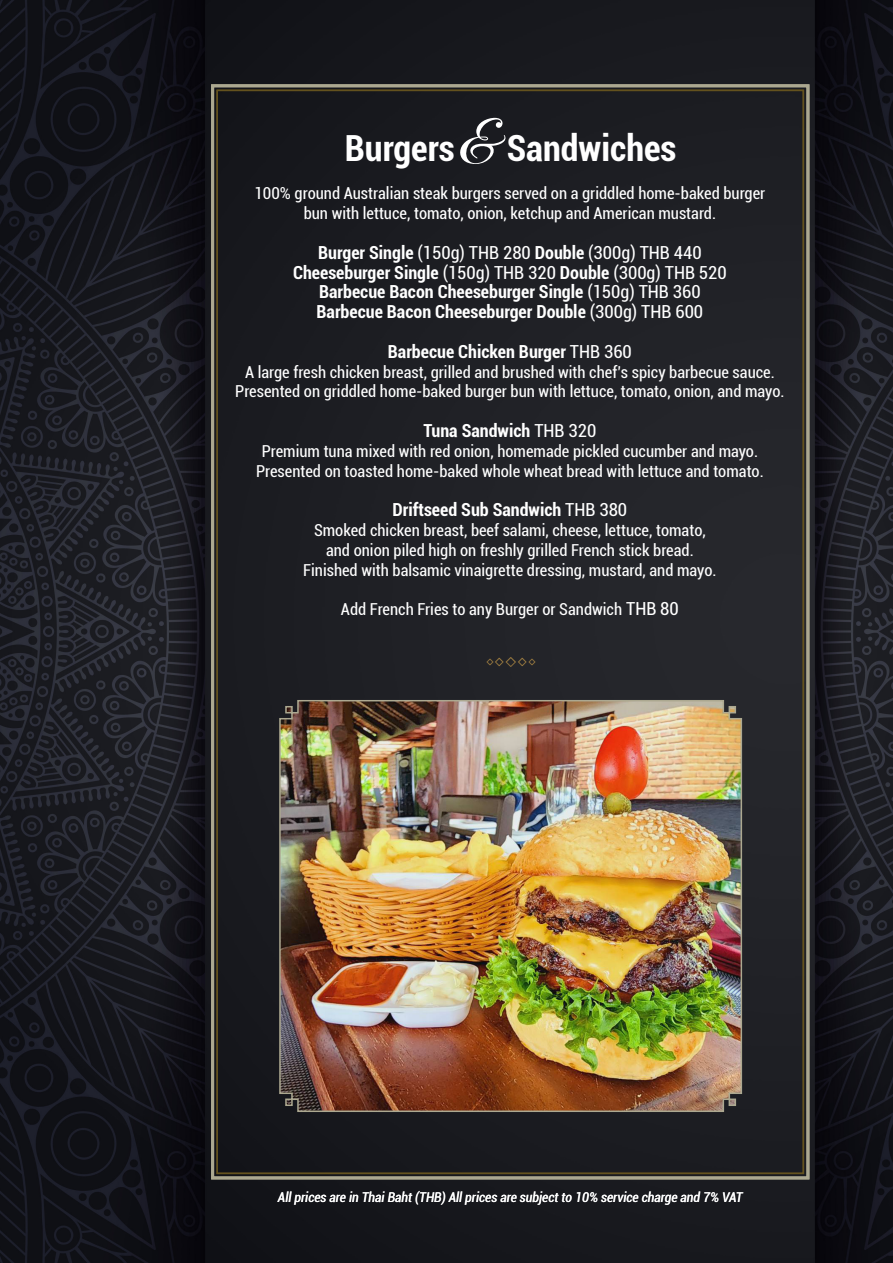
<style>
.page{position:relative;width:893px;height:1263px;background:#fff}
.page>*{position:absolute;margin:0;border:0;box-sizing:border-box;transform-origin:0 0}
.t1{font:700 condensed 36px "Roboto";color:#fff}
.t2{font:700 condensed 18px "Roboto";color:#fff}
.t3{font:condensed 18px "Roboto";color:#fff}
.t4{font:condensed 16.5px "Roboto";color:#fff}
.t5{font:italic condensed 13.5px "Roboto";color:#fff}
.s1{font-family:"Great Vibes";font-weight:400;font-stretch:normal;font-size:61.8px}
.s2{font-weight:700}
.s3{font-weight:400}
.s4{font-size:18px}
</style>
<div class="page">
<img style="left:0;top:0;width:893px;height:1263px">
<div style="left:211px;top:84px;width:598px;height:1095px;border:3px solid #aca890"></div>
<img style="left:278px;top:699px;width:465px;height:414px">
<svg style="left:487px;top:657px;width:48px;height:10px"></svg>
<p class="t1" style="left:345px;top:123px;width:333px">Burgers<span class="s1">&amp;</span> Sandwiches</p>
<p class="t4" style="left:254px;top:182px;width:512px">100% ground Australian steak burgers served on a griddled home-baked burger</p>
<p class="t4" style="left:304px;top:202px;width:414px">bun with lettuce, tomato, onion, ketchup and American mustard.</p>
<p class="t3" style="left:318px;top:240px;width:385px"><span class="s2">Burger Single</span> (150g) THB 280 <span class="s2">Double</span> (300g) THB 440</p>
<p class="t2" style="left:293px;top:260px;width:435px">Cheeseburger Single <span class="s3">(150g) THB 320</span> Double <span class="s3">(300g) THB 520</span></p>
<p class="t2" style="left:319px;top:279px;width:383px">Barbecue Bacon Cheeseburger Single <span class="s3">(150g) THB 360</span></p>
<p class="t2" style="left:317px;top:299px;width:388px">Barbecue Bacon Cheeseburger Double <span class="s3">(300g) THB 600</span></p>
<p class="t2" style="left:388px;top:339px;width:246px">Barbecue Chicken Burger <span class="s3">THB 360</span></p>
<p class="t4" style="left:245px;top:360px;width:531px">A large fresh chicken breast, grilled and brushed with chef’s spicy barbecue sauce.</p>
<p class="t4" style="left:235px;top:380px;width:551px">Presented on griddled home-baked burger bun with lettuce, tomato, onion, and mayo.</p>
<p class="t2" style="left:423px;top:418px;width:174px">Tuna Sandwich <span class="s3">THB 320</span></p>
<p class="t4" style="left:262px;top:439px;width:498px">Premium tuna mixed with red onion, homemade pickled cucumber and mayo.</p>
<p class="t4" style="left:256px;top:459px;width:509px">Presented on toasted home-baked whole wheat bread with lettuce and tomato.</p>
<p class="t2" style="left:393px;top:497px;width:236px">Driftseed Sub Sandwich <span class="s3">THB 380</span></p>
<p class="t4" style="left:314px;top:519px;width:393px">Smoked chicken breast, beef salami, cheese, lettuce, tomato,</p>
<p class="t4" style="left:326px;top:538px;width:369px">and onion piled high on freshly grilled French stick bread.</p>
<p class="t4" style="left:303px;top:558px;width:415px">Finished with balsamic vinaigrette dressing, mustard, and mayo.</p>
<p class="t4" style="left:341px;top:598px;width:339px">Add French Fries to any Burger or Sandwich <span class="s4">THB 80</span></p>
<p class="t5" style="left:278px;top:1188px;width:466px">All prices are in Thai Baht (THB) All prices are subject to 10% service charge and 7% VAT</p>
</div>
